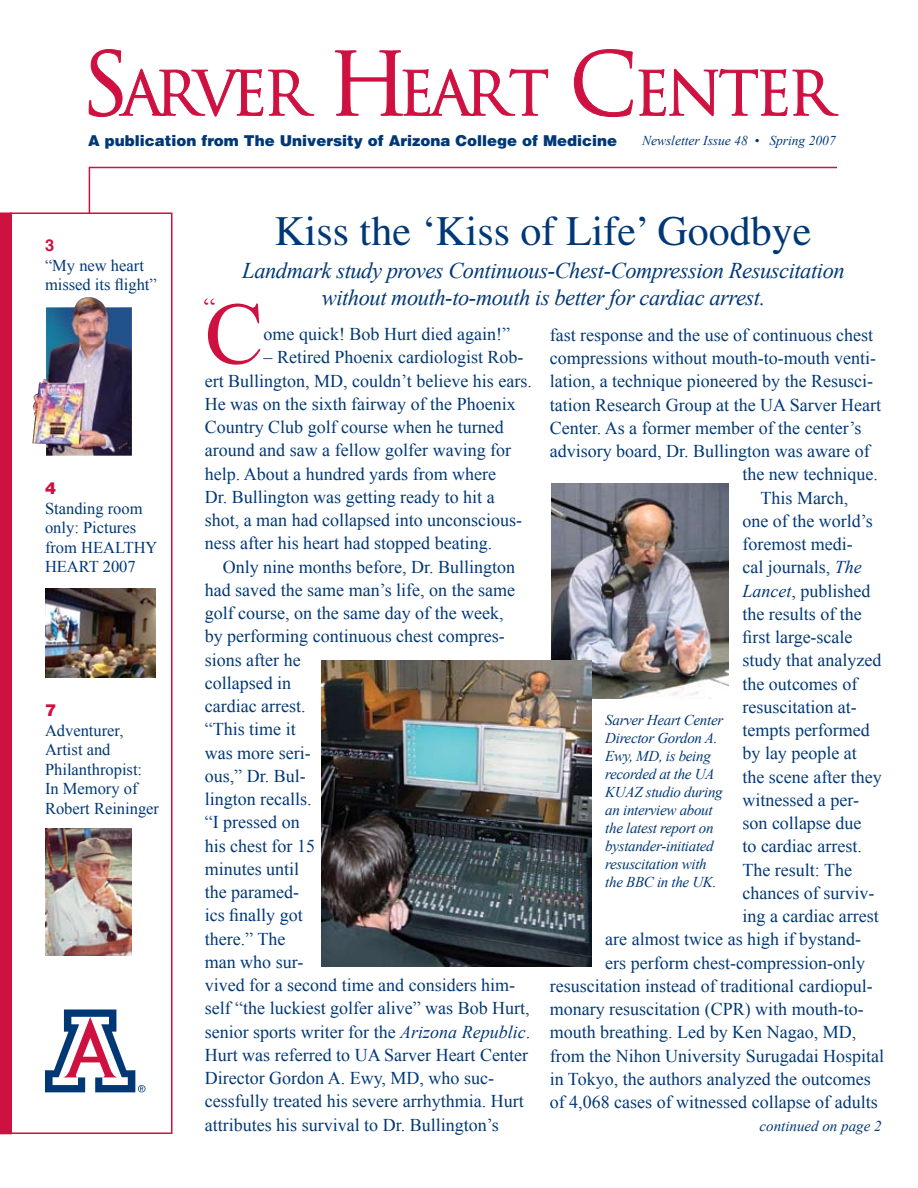
<style>
.page{position:relative;width:918px;height:1188px;background:#fff}
.page>*{position:absolute;margin:0;border:0;box-sizing:border-box;transform-origin:0 0}
.t1{font:88.2px "Times New Roman";color:#ce1141}
.t2{font:42px "Times";color:#003876}
.t3{font:27px "Times New Roman";color:#ce1141}
.t4{font:italic 22.5px/27px "Times New Roman";letter-spacing:-.02em;color:#003876;text-align:center}
.t5{font:18px/23.2px "Times New Roman";color:#003876}
.t6{font:16.5px/19.5px "Times New Roman";color:#003876}
.t7{font:900 16.5px "Helvetica";color:#ce1141}
.t8{font:700 16.5px "Helvetica";color:#ce1141}
.t9{font:italic 15px/18px "Times New Roman";letter-spacing:-.02em;color:#003876}
.t10{font:900 15px "Helvetica";color:#003876}
.t11{font:italic 15px "Times New Roman";color:#003876}
.t12{font:italic 13.5px "Times New Roman";color:#003876}
.s1{font-style:italic}
</style>
<div class="page">
<div style="left:10px;top:212px;width:162px;height:922px;border:2px solid #ce1141"></div>
<hr style="left:89px;top:167px;width:748px;height:1px;background:#ce1141">
<hr style="left:89px;top:167px;width:1px;height:47px;background:#ce1141">
<div style="left:0;top:212px;width:12px;height:922px;background:#ce1141"></div>
<svg style="left:45px;top:1010px;width:101px;height:82px"></svg>
<svg style="left:89px;top:49px;width:749px;height:68px"></svg>
<img style="left:551px;top:484px;width:178px;height:214px">
<img style="left:322px;top:660px;width:270px;height:306px">
<img style="left:45px;top:588px;width:110px;height:89px">
<img style="left:45px;top:828px;width:87px;height:128px">
<img style="left:32px;top:297px;width:100px;height:159px">
<p class="t10" style="left:88px;top:131px;width:530px">A publication from The University of Arizona College of Medicine</p>
<p class="t12" style="left:642px;top:132px;width:195px">Newsletter Issue 48 • Spring 2007</p>
<p class="t8" style="left:45px;top:235px;width:11px">3</p>
<p class="t6" style="left:45px;top:255px;width:113px">“My new heart missed its flight”</p>
<p class="t7" style="left:45px;top:478px;width:13px">4</p>
<p class="t6" style="left:45px;top:498px;width:114px">Standing room only: Pictures from HEALTHY<br>HEART 2007</p>
<p class="t7" style="left:45px;top:700px;width:13px">7</p>
<p class="t6" style="left:45px;top:720px;width:116px">Adventurer,<br>Artist and<br>Philanthropist:<br>In Memory of<br>Robert Reininger</p>
<h2 class="t2" style="left:274px;top:207px;width:538px">Kiss the ‘Kiss of Life’ Goodbye</h2>
<p class="t4" style="left:242px;top:257px;width:604px">Landmark study proves Continuous-Chest-Compression Resuscitation without mouth-to-mouth is better for cardiac arrest.</p>
<h3 class="t3" style="left:204px;top:290px;width:13px">“</h3>
<h1 class="t1" style="left:205px;top:274px;width:60px">C</h1>
<p class="t5" style="left:264px;top:322px;width:248px">ome quick! Bob Hurt died again!”</p>
<p class="t5" style="left:205px;top:345px;width:329px;text-indent:59px">– Retired Phoenix cardiologist Rob&shy;ert Bullington, MD, couldn’t believe his ears.<br>He was on the sixth fairway of the Phoenix Country Club golf course when he turned around and saw a fellow golfer waving for help. About a hundred yards from where<br>Dr. Bullington was getting ready to hit a shot, a man had collapsed into unconscious&shy;ness after his heart had stopped beating.</p>
<p class="t5" style="left:205px;top:555px;width:327px;text-indent:18px">Only nine months before, Dr. Bullington had saved the same man’s life, on the same golf course, on the same day of the week,<br>by performing continuous chest compres&shy;sions after he<br>collapsed in<br>cardiac arrest.<br>“This time it<br>was more seri-<br>ous,” Dr. Bul-<br>lington recalls.<br>“I pressed on<br>his chest for 15<br>minutes until<br>the paramed-<br>ics finally got<br>there.” The<br>man who sur-<br>vived for a second time and considers him&shy;self “the luckiest golfer alive” was Bob Hurt, senior sports writer for the <span class="s1">Arizona Republic</span>.<br>Hurt was referred to UA Sarver Heart Center<br>Director Gordon A. Ewy, MD, who suc&shy;cessfully treated his severe arrhythmia. Hurt attributes his survival to Dr. Bullington’s</p>
<p class="t5" style="left:550px;top:323px;width:325px">fast response and the use of continuous chest</p>
<p class="t5" style="left:550px;top:346px;width:328px">compressions without mouth-to-mouth venti-</p>
<p class="t5" style="left:550px;top:369px;width:325px">lation, a technique pioneered by the Resusci-</p>
<p class="t5" style="left:550px;top:393px;width:333px">tation Research Group at the UA Sarver Heart</p>
<p class="t5" style="left:550px;top:416px;width:313px">Center. As a former member of the center’s</p>
<p class="t5" style="left:550px;top:439px;width:321px">advisory board, Dr. Bullington was aware of</p>
<p class="t5" style="left:742px;top:462px;width:137px">the new technique.</p>
<p class="t5" style="left:760px;top:486px;width:89px">This March,</p>
<p class="t5" style="left:742px;top:509px;width:132px">one of the world’s</p>
<p class="t5" style="left:742px;top:532px;width:112px">foremost medi-</p>
<p class="t5" style="left:742px;top:555px;width:121px">cal journals, <span class="s1">The</span></p>
<p class="t5" style="left:742px;top:579px;width:129px"><span class="s1">Lancet</span>, published</p>
<p class="t5" style="left:742px;top:602px;width:121px">the results of the</p>
<p class="t5" style="left:742px;top:625px;width:112px">first large-scale</p>
<p class="t5" style="left:742px;top:648px;width:140px">study that analyzed</p>
<p class="t5" style="left:742px;top:672px;width:116px">the outcomes of</p>
<p class="t5" style="left:742px;top:695px;width:116px">resuscitation at-</p>
<p class="t5" style="left:742px;top:718px;width:129px">tempts performed</p>
<p class="t5" style="left:742px;top:741px;width:116px">by lay people at</p>
<p class="t5" style="left:742px;top:765px;width:141px">the scene after they</p>
<p class="t5" style="left:742px;top:788px;width:118px">witnessed a per-</p>
<p class="t5" style="left:742px;top:811px;width:120px">son collapse due</p>
<p class="t5" style="left:742px;top:834px;width:121px">to cardiac arrest.</p>
<p class="t5" style="left:742px;top:858px;width:111px">The result: The</p>
<p class="t5" style="left:742px;top:881px;width:133px">chances of surviv-</p>
<p class="t5" style="left:742px;top:904px;width:138px">ing a cardiac arrest</p>
<p class="t5" style="left:605px;top:927px;width:257px">are almost twice as high if bystand-</p>
<p class="t5" style="left:605px;top:951px;width:261px">ers perform chest-compression-only</p>
<p class="t5" style="left:550px;top:974px;width:324px">resuscitation instead of traditional cardiopul-</p>
<p class="t5" style="left:550px;top:997px;width:315px">monary resuscitation (CPR) with mouth-to-</p>
<p class="t5" style="left:550px;top:1020px;width:308px">mouth breathing. Led by Ken Nagao, MD,</p>
<p class="t5" style="left:550px;top:1044px;width:336px">from the Nihon University Surugadai Hospital</p>
<p class="t5" style="left:550px;top:1067px;width:322px">in Tokyo, the authors analyzed the outcomes</p>
<p class="t5" style="left:550px;top:1090px;width:329px">of 4,068 cases of witnessed collapse of adults</p>
<p class="t9" style="left:605px;top:710px;width:119px">Sarver Heart Center<br>Director Gordon A.<br>Ewy, MD, is being recorded at the UA<br>KUAZ studio during an interview about the latest report on bystander-initiated resuscitation with the BBC in the UK.</p>
<p class="t11" style="left:760px;top:1116px;width:124px">continued on page 2</p>
</div>
